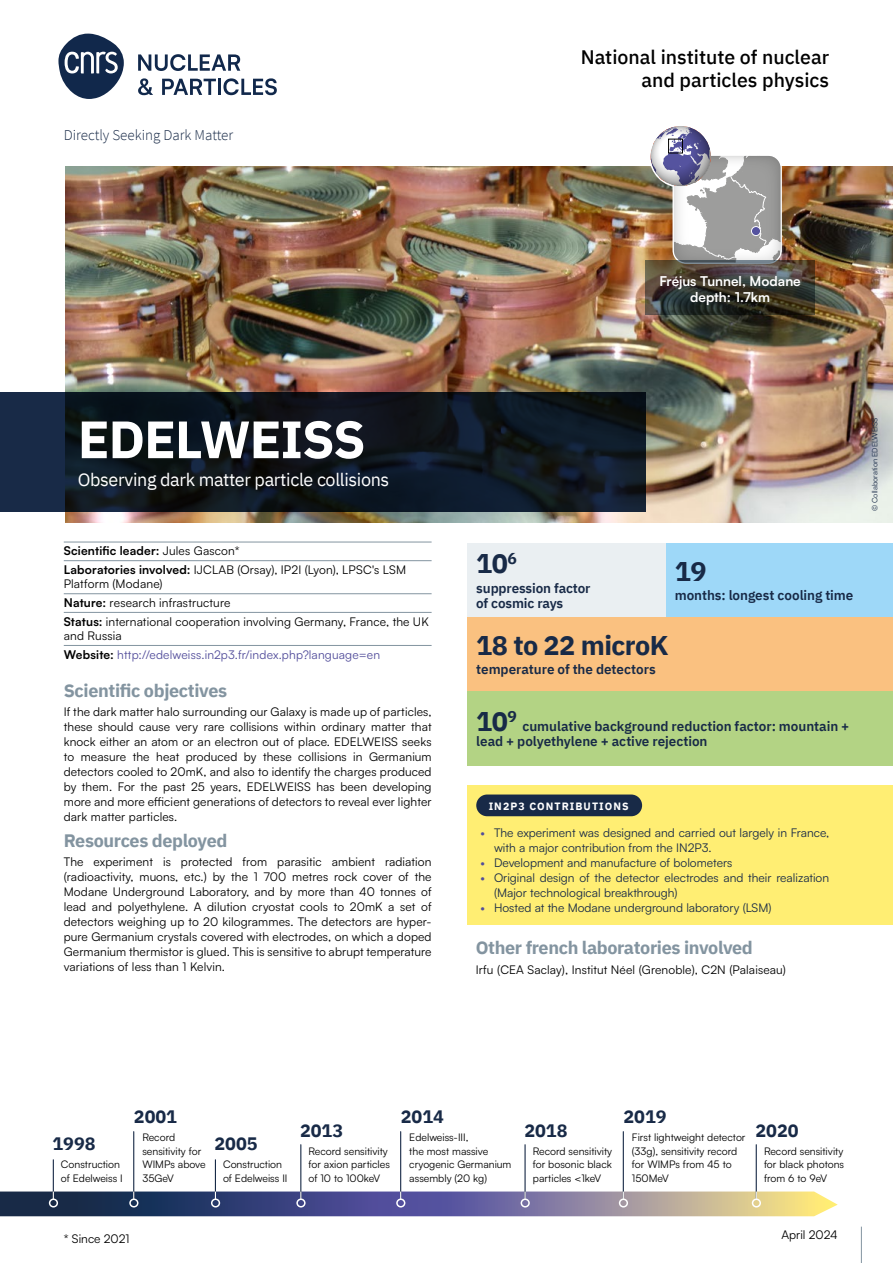
<style>
.page{position:relative;width:893px;height:1263px;background:#fff}
.page>*{position:absolute;margin:0;border:0;box-sizing:border-box;transform-origin:0 0}
.t1{font:700 52.5px "IBM Plex Sans";letter-spacing:-.02em;color:#fff}
.t2{font:700 27px "IBM Plex Sans";letter-spacing:-.02em;color:#182a47}
.t3{font:500 19.5px/22.5px "IBM Plex Sans";color:#000;text-align:right}
.t4{font:700 18px "IBM Plex Sans";letter-spacing:-.02em;color:#8394a0}
.t5{font:18px "IBM Plex Sans";letter-spacing:-.02em;color:#fff}
.t6{font:700 18px "IBM Plex Sans";color:#182a47}
.t7{font:300 15px "Source Sans Pro";color:#182a47}
.t8{font:600 13.5px/15px "IBM Plex Sans";letter-spacing:-.005em;color:#182a47}
.t9{font:700 13.5px/16.2px "Satoshi";color:#fff;text-align:center}
.t10{font:12px/15px "Satoshi";letter-spacing:.01em;color:#000;text-align:justify}
.t11{font:12px/15px "Satoshi";color:#182a47}
.t12{font:12px/18.6px "Satoshi";letter-spacing:.01em;color:#524d9b}
.t13{font:10.5px/13.5px "Satoshi";color:#000}
.t14{font:700 10.5px "IBM Plex Sans";letter-spacing:.1em;color:#fff}
.t15{font:7.5px "Satoshi";color:#182a47}
.s1{font-weight:700}
.s2{color:#000}
.s3{font-weight:700;color:#000}
.s4{color:#524d9b}
</style>
<div class="page">
<img style="left:65px;top:167px;width:828px;height:356px">
<svg style="left:58px;top:34px;width:66px;height:65px"></svg>
<svg style="left:138px;top:54px;width:102px;height:17px"></svg>
<svg style="left:138px;top:78px;width:15px;height:17px"></svg>
<svg style="left:162px;top:79px;width:54px;height:16px"></svg>
<hr style="left:218px;top:79px;width:3px;height:16px;background:#11284b">
<svg style="left:223px;top:78px;width:54px;height:17px"></svg>
<svg style="left:651px;top:126px;width:129px;height:134px"></svg>
<svg style="left:651px;top:126px;width:60px;height:60px;background:#8e8caf"></svg>
<div style="left:668px;top:139px;width:15px;height:15px;border:1px solid #000"></div>
<svg style="left:0;top:392px;width:645px;height:119px;background:#0f1823"></svg>
<hr style="left:53px;top:1160px;width:1px;height:39px;background:#182a47">
<hr style="left:133px;top:1132px;width:1px;height:67px;background:#182a47">
<hr style="left:300px;top:1145px;width:1px;height:54px;background:#182a47">
<hr style="left:400px;top:1132px;width:1px;height:67px;background:#182a47">
<hr style="left:524px;top:1145px;width:2px;height:54px;background:#182a47">
<hr style="left:756px;top:1145px;width:1px;height:54px;background:#182a47">
<svg style="left:645px;top:260px;width:170px;height:54px;background:#403d35"></svg>
<hr style="left:215px;top:1160px;width:1px;height:39px;background:#182a47">
<hr style="left:623px;top:1132px;width:1px;height:67px;background:#182a47">
<svg style="left:0;top:1191px;width:838px;height:25px;background:#6f7089"></svg>
<hr style="left:861px;top:1226px;width:1px;height:37px;background:#8394a0">
<div style="left:468px;top:543px;width:198px;height:74px;background:#eaeff2"></div>
<div style="left:666px;top:543px;width:227px;height:74px;background:#9ed8f8"></div>
<div style="left:468px;top:617px;width:425px;height:74px;background:#fac180"></div>
<div style="left:468px;top:691px;width:425px;height:74px;background:#b3d384"></div>
<div style="left:468px;top:785px;width:425px;height:140px;background:#ffee73"></div>
<div style="left:476px;top:794px;width:166px;height:22px;background:#182a47;border-radius:11px"></div>
<hr style="left:64px;top:542px;width:368px;height:1px;background:#8394a0">
<hr style="left:64px;top:560px;width:368px;height:1px;background:#8394a0">
<hr style="left:64px;top:593px;width:368px;height:1px;background:#8394a0">
<hr style="left:64px;top:612px;width:368px;height:1px;background:#8394a0">
<hr style="left:64px;top:645px;width:368px;height:1px;background:#8394a0">
<p class="t7" style="left:64px;top:126px;width:171px">Directly Seeking Dark Matter</p>
<h3 class="t3" style="left:581px;top:44px;width:250px">National institute of nuclear and particles physics</h3>
<h1 class="t1" style="left:78px;top:398px;width:290px">EDELWEISS</h1>
<h3 class="t5" style="left:78px;top:466px;width:313px">Observing dark matter particle collisions</h3>
<p class="t10" style="left:64px;top:541px;width:344px;line-height:18.6px"><span class="s1">Scientific leader:</span> Jules Gascon*<br><span class="s1">Laboratories involved:</span> IJCLAB (Orsay), IP2I (Lyon), LPSC's LSM</p>
<p class="t10" style="left:64px;top:574px;width:367px;line-height:18.6px;text-align:left">Platform (Modane)<br><span class="s1">Nature:</span> research infrastructure<br><span class="s1">Status:</span> international cooperation involving Germany, France, the UK</p>
<p class="t12" style="left:64px;top:626px;width:318px"><span class="s2">and Russia<br></span><span class="s3">Website:</span> http://edelweiss.in2p3.fr/index.php?language=en</p>
<h3 class="t4" style="left:64px;top:676px;width:165px">Scientific objectives</h3>
<p class="t10" style="left:64px;top:703px;width:369px">If the dark matter halo surrounding our Galaxy is made up of particles, these should cause very rare collisions within ordinary matter that knock either an atom or an electron out of place. EDELWEISS seeks to measure the heat produced by these collisions in Germanium detectors cooled to 20mK, and also to identify the charges produced by them. For the past 25 years, EDELWEISS has been developing more and more efficient generations of detectors to reveal ever lighter dark matter particles.</p>
<h3 class="t4" style="left:64px;top:826px;width:165px">Resources deployed</h3>
<p class="t10" style="left:64px;top:853px;width:369px">The experiment is protected from parasitic ambient radiation (radioactivity, muons, etc.) by the 1 700 metres rock cover of the Modane Underground Laboratory, and by more than 40 tonnes of lead and polyethylene. A dilution cryostat cools to 20mK a set of detectors weighing up to 20 kilogrammes. The detectors are hyper&shy;pure Germanium crystals covered with electrodes, on which a doped Germanium thermistor is glued. This is sensitive to abrupt temperature variations of less than 1 Kelvin.</p>
<p class="t9" style="left:659px;top:272px;width:143px">Fréjus Tunnel, Modane depth: 1.7km</p>
<h2 class="t2" style="left:476px;top:542px;width:42px">10<sup>6</sup></h2>
<p class="t8" style="left:476px;top:579px;width:116px">suppression factor of cosmic rays</p>
<h2 class="t2" style="left:675px;top:550px;width:33px">19</h2>
<p class="t8" style="left:675px;top:587px;width:180px">months: longest cooling time</p>
<h2 class="t2" style="left:476px;top:624px;width:194px">18 to 22 microK</h2>
<p class="t8" style="left:476px;top:661px;width:181px">temperature of the detectors</p>
<h2 class="t2" style="left:476px;top:700px;width:42px">10<sup>9</sup></h2>
<p class="t8" style="left:476px;top:718px;width:375px;text-indent:46px">cumulative background reduction factor: mountain + lead + polyethylene + active rejection</p>
<p class="t15" style="left:870px;top:511px;width:95px;rotate:-90deg">© Collaboration EDELWEISS</p>
<p class="t14" style="left:489px;top:797px;width:142px">IN2P3 CONTRIBUTIONS</p>
<p class="t11" style="left:494px;top:825px;width:337px;text-indent:-14px"><span class="s4">•</span> The experiment was designed and carried out largely in France, with a major contribution from the IN2P3.</p>
<p class="t11" style="left:480px;top:855px;width:253px"><span class="s4">•</span> Development and manufacture of bolometers</p>
<p class="t11" style="left:494px;top:870px;width:337px;text-indent:-14px"><span class="s4">•</span> Original design of the detector electrodes and their realization (Major technological breakthrough)</p>
<p class="t11" style="left:480px;top:900px;width:292px"><span class="s4">•</span> Hosted at the Modane underground laboratory (LSM)</p>
<h3 class="t4" style="left:476px;top:934px;width:279px">Other french laboratories involved</h3>
<p class="t10" style="left:476px;top:961px;width:312px">Irfu (CEA Saclay), Institut Néel (Grenoble), C2N (Palaiseau)</p>
<h3 class="t6" style="left:52px;top:1130px;width:45px">1998</h3>
<p class="t13" style="left:61px;top:1157px;width:63px">Construction of Edelweiss I</p>
<h3 class="t6" style="left:134px;top:1103px;width:45px">2001</h3>
<p class="t13" style="left:142px;top:1130px;width:65px">Record sensitivity for<br>WIMPs above<br>35GeV</p>
<h3 class="t6" style="left:214px;top:1130px;width:45px">2005</h3>
<p class="t13" style="left:223px;top:1157px;width:66px">Construction of Edelweiss II</p>
<h3 class="t6" style="left:300px;top:1116px;width:45px">2013</h3>
<p class="t13" style="left:308px;top:1144px;width:83px">Record sensitivity for axion particles of 10 to 100keV</p>
<h3 class="t6" style="left:401px;top:1103px;width:45px">2014</h3>
<p class="t13" style="left:409px;top:1130px;width:103px">Edelweiss-III,<br>the most massive cryogenic Germanium assembly (20 kg)</p>
<h3 class="t6" style="left:524px;top:1116px;width:45px">2018</h3>
<p class="t13" style="left:533px;top:1144px;width:81px;text-align:justify">Record sensitivity for bosonic black particles &lt;1keV</p>
<h3 class="t6" style="left:623px;top:1103px;width:45px">2019</h3>
<p class="t13" style="left:632px;top:1130px;width:115px">First lightweight detector (33g), sensitivity record for WIMPs from 45 to<br>150MeV</p>
<h3 class="t6" style="left:755px;top:1116px;width:45px">2020</h3>
<p class="t13" style="left:764px;top:1144px;width:82px;text-align:justify">Record sensitivity for black photons from 6 to 9eV</p>
<p class="t10" style="left:64px;top:1231px;width:67px">* Since 2021</p>
<p class="t10" style="left:781px;top:1226px;width:58px">April 2024</p>
</div>
